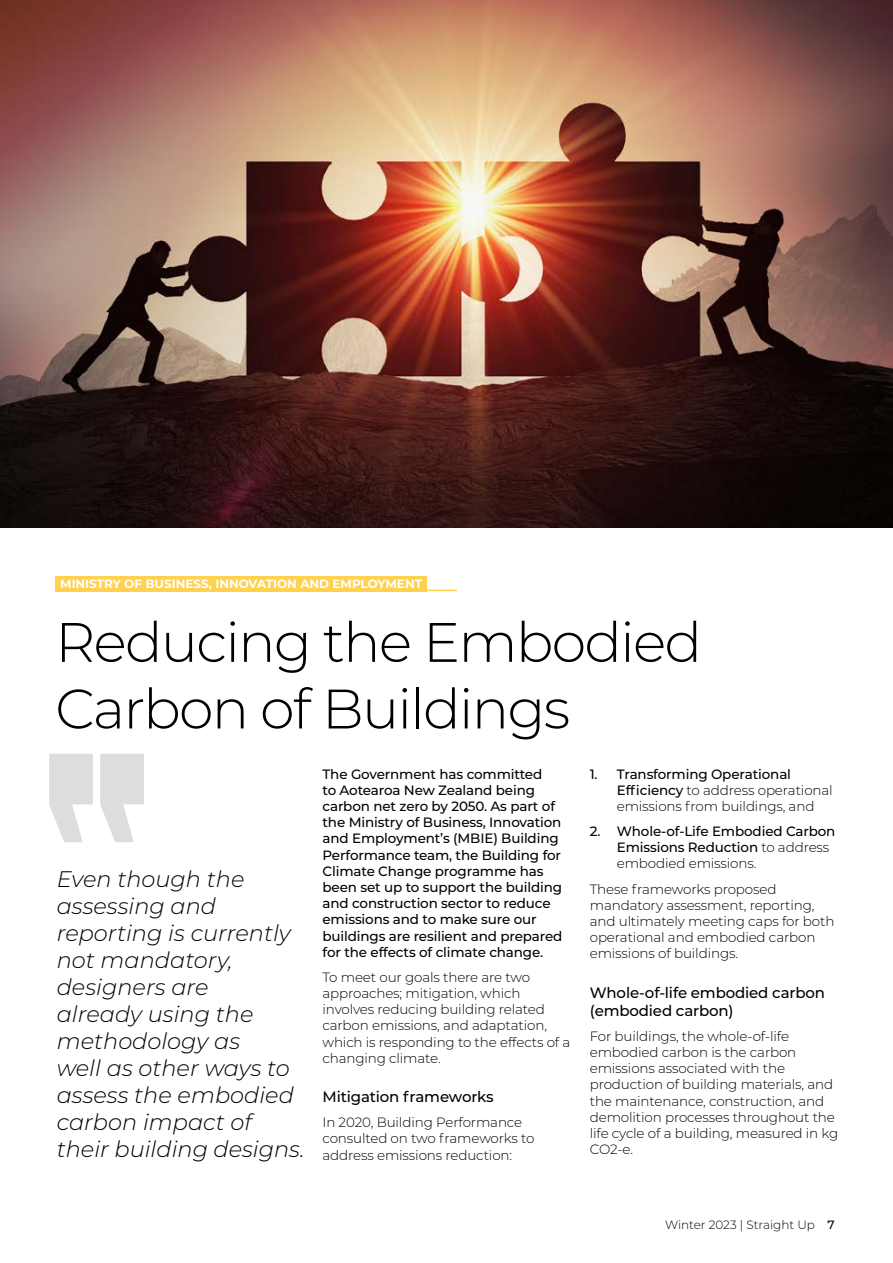
<style>
.page{position:relative;width:893px;height:1263px;background:#fff}
.page>*{position:absolute;margin:0;border:0;box-sizing:border-box;transform-origin:0 0}
.t1{font:300 55.5px/66.6px "Montserrat";letter-spacing:-.03em;color:#000}
.t2{font:italic 300 22.5px/27px "Montserrat";color:#000}
.t3{font:500 15px/18px "Montserrat";letter-spacing:-.01em;color:#000}
.t4{font:300 13.5px/16.2px "Montserrat";letter-spacing:-.01em;color:#000}
.t5{font:500 13.5px/16.2px "Montserrat";letter-spacing:-.01em;color:#000}
.t6{font:700 12px "Montserrat";color:#fff}
.t7{font:300 12px "Montserrat";color:#000}
.s1{font-weight:500}
.s2{font-weight:300}
</style>
<div class="page">
<div style="left:55px;top:576px;width:372px;height:15px;background:#ffd14f"></div>
<hr style="left:55px;top:590px;width:402px;height:1px;background:#ffd14f">
<img style="left:0;top:0;width:893px;height:527px">
<svg style="left:100px;top:754px;width:44px;height:88px"></svg>
<svg style="left:49px;top:754px;width:44px;height:88px"></svg>
<p class="t6" style="left:60px;top:575px;width:363px">MINISTRY OF BUSINESS, INNOVATION AND EMPLOYMENT</p>
<h1 class="t1" style="left:55px;top:607px;width:648px">Reducing the Embodied<br>Carbon of Buildings</h1>
<h2 class="t2" style="left:57px;top:864px;width:249px">Even though the assessing and reporting is currently not mandatory, designers are<br>already using the methodology as<br>well as other ways to assess the embodied carbon impact of their building designs.</h2>
<p class="t5" style="left:322px;top:765px;width:241px">The Government has committed<br>to Aotearoa New Zealand being carbon net zero by 2050. As part of the Ministry of Business, Innovation and Employment’s (MBIE) Building Performance team, the Building for Climate Change programme has been set up to support the building and construction sector to reduce emissions and to make sure our buildings are resilient and prepared for the effects of climate change.</p>
<p class="t4" style="left:322px;top:968px;width:249px">To meet our goals there are two approaches; mitigation, which involves reducing building related carbon emissions, and adaptation, which is responding to the effects of a changing climate.</p>
<p class="t3" style="left:322px;top:1087px;width:173px">Mitigation frameworks</p>
<p class="t4" style="left:322px;top:1114px;width:214px">In 2020, Building Performance consulted on two frameworks to address emissions reduction:</p>
<p class="t4" style="left:617px;top:765px;width:217px;text-indent:-27px"><span class="s1">1. Transforming Operational<br>Efficiency</span> to address operational emissions from buildings, and</p>
<p class="t5" style="left:617px;top:823px;width:220px;text-indent:-27px">2. Whole-of-Life Embodied Carbon<br>Emissions Reduction <span class="s2">to address embodied emissions.</span></p>
<p class="t4" style="left:590px;top:880px;width:246px">These frameworks proposed mandatory assessment, reporting, and ultimately meeting caps for both operational and embodied carbon emissions of buildings.</p>
<p class="t3" style="left:590px;top:983px;width:237px">Whole-of-life embodied carbon (embodied carbon)</p>
<p class="t4" style="left:590px;top:1027px;width:250px">For buildings, the whole-of-life embodied carbon is the carbon emissions associated with the production of building materials, and the maintenance, construction, and demolition processes throughout the life cycle of a building, measured in kg<br>CO2-e.</p>
<p class="t7" style="left:665px;top:1216px;width:171px">Winter 2023 | Straight Up <span class="s1">7</span></p>
</div>
